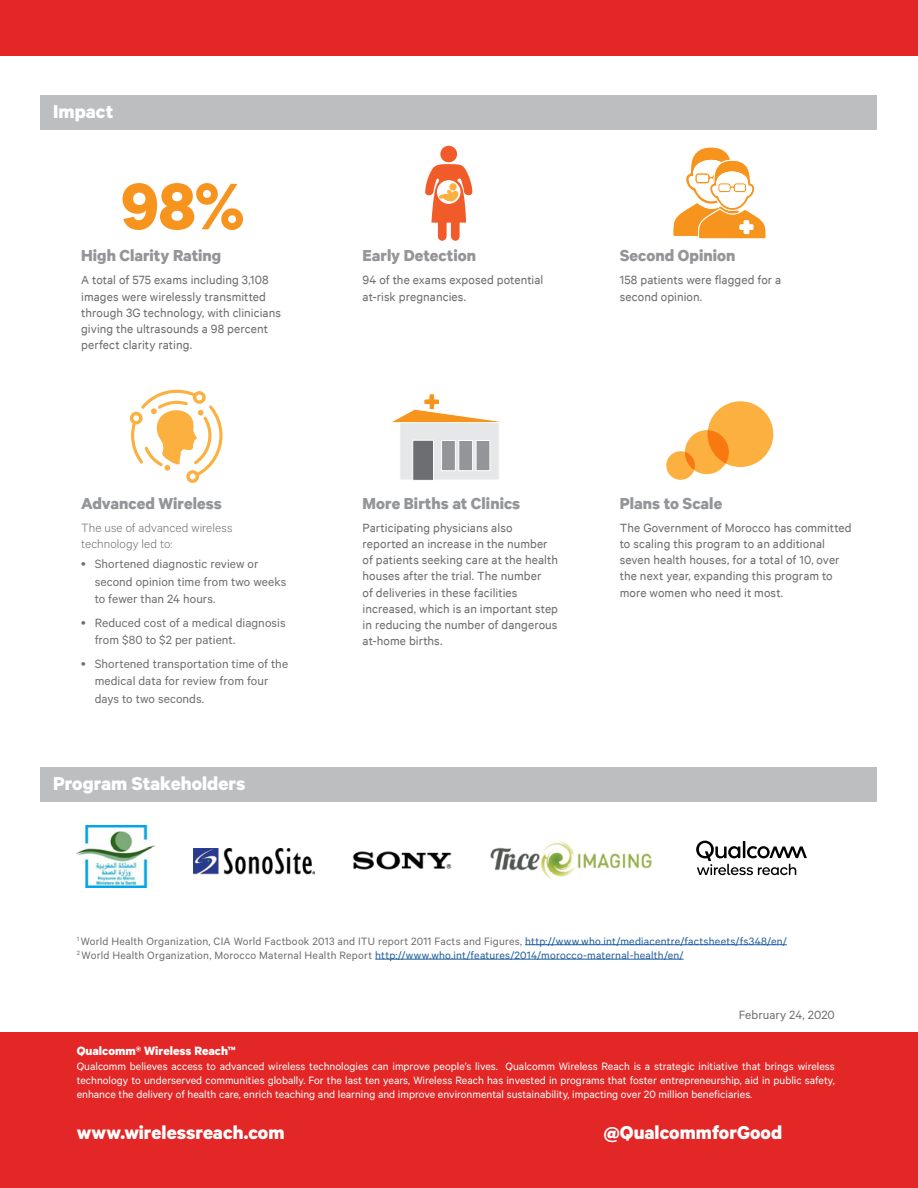
<style>
.page{position:relative;width:918px;height:1188px;background:#fff}
.page>*{position:absolute;margin:0;border:0;box-sizing:border-box;transform-origin:0 0}
.t1{font:700 74.1px "Qualcomm";color:#f7941e}
.t2{font:700 21px "Qualcomm";color:#fff}
.t3{font:700 18px "Qualcomm Office";color:#939598}
.t4{font:13.5px/16.2px "Qualcomm Office";letter-spacing:.005em;color:#6d6e71}
.t5{font:13.5px/17.2px "Qualcomm";letter-spacing:.005em;color:#6d6e71}
.t6{font:300 13.5px/16.2px "Qualcomm";letter-spacing:.005em;color:#6d6e71}
.t7{font:700 13.5px "Qualcomm";color:#fff}
.t8{font:12px/14.4px "Qualcomm";color:#fff;text-align:justify}
.t9{font:12px/14.4px "Qualcomm";letter-spacing:.02em;color:#6d6e71}
.s1{color:#215e9e}
</style>
<div class="page">
<div style="left:0;top:0;width:918px;height:56px;background:#e32726"></div>
<div style="left:0;top:1032px;width:918px;height:156px;background:#e32726"></div>
<img style="left:490px;top:841px;width:163px;height:39px">
<hr style="left:525px;top:944px;width:262px;height:1px;background:#215e9e">
<hr style="left:375px;top:959px;width:309px;height:1px;background:#215e9e">
<img style="left:193px;top:848px;width:121px;height:27px">
<img style="left:352px;top:851px;width:100px;height:19px">
<img style="left:77px;top:826px;width:77px;height:61px">
<svg style="left:673px;top:147px;width:93px;height:92px"></svg>
<svg style="left:130px;top:390px;width:93px;height:93px"></svg>
<svg style="left:425px;top:146px;width:48px;height:95px"></svg>
<div style="left:449px;top:183px;width:8px;height:8px;background:#fbb040;border-radius:50%"></div>
<div style="left:399px;top:420px;width:101px;height:60px;background:#e6e7e8;border:1px solid #fff"></div>
<div style="left:476px;top:440px;width:14px;height:31px;background:#939598;border:1px solid #fff"></div>
<div style="left:458px;top:440px;width:15px;height:31px;background:#939598;border:1px solid #fff"></div>
<div style="left:441px;top:440px;width:15px;height:31px;background:#939598;border:1px solid #fff"></div>
<div style="left:412px;top:440px;width:22px;height:41px;background:#6d6e71;border:1px solid #fff"></div>
<svg style="left:391px;top:393px;width:113px;height:30px"></svg>
<div style="left:666px;top:451px;width:29px;height:29px;background:#fbb040;border-radius:50%"></div>
<div style="left:685px;top:430px;width:44px;height:44px;background:#fbb040;border-radius:50%"></div>
<div style="left:708px;top:401px;width:65px;height:66px;background:#fbb040;border-radius:50%"></div>
<div style="left:40px;top:95px;width:838px;height:35px;background:#bcbec0"></div>
<div style="left:40px;top:767px;width:838px;height:34px;background:#bcbec0"></div>
<svg style="left:696px;top:841px;width:111px;height:34px"></svg>
<h2 class="t2" style="left:53px;top:99px;width:61px">Impact</h2>
<h1 class="t1" style="left:121px;top:161px;width:126px">98%</h1>
<h3 class="t3" style="left:81px;top:245px;width:142px">High Clarity Rating</h3>
<p class="t4" style="left:81px;top:272px;width:201px">A total of 575 exams including 3,108 images were wirelessly transmitted through 3G technology, with clinicians giving the ultrasounds a 98 percent perfect clarity rating.</p>
<h3 class="t3" style="left:81px;top:492px;width:142px">Advanced Wireless</h3>
<p class="t6" style="left:81px;top:519px;width:153px">The use of advanced wireless technology led to:</p>
<p class="t5" style="left:95px;top:555px;width:193px">Shortened diagnostic review or second opinion time from two weeks to fewer than 24 hours.</p>
<p class="t5" style="left:95px;top:613px;width:192px">Reduced cost of a medical diagnosis from $80 to $2 per patient.</p>
<p class="t5" style="left:95px;top:655px;width:195px">Shortened transportation time of the medical data for review from four days to two seconds.</p>
<h2 class="t2" style="left:53px;top:771px;width:194px">Program Stakeholders</h2>
<h3 class="t3" style="left:363px;top:245px;width:115px">Early Detection</h3>
<p class="t4" style="left:363px;top:272px;width:182px">94 of the exams exposed potential at-risk pregnancies.</p>
<h3 class="t3" style="left:620px;top:245px;width:117px">Second Opinion</h3>
<p class="t4" style="left:620px;top:272px;width:163px">158 patients were flagged for a second opinion.</p>
<h3 class="t3" style="left:363px;top:492px;width:159px">More Births at Clinics</h3>
<p class="t4" style="left:363px;top:519px;width:197px">Participating physicians also reported an increase in the number of patients seeking care at the health houses after the trial. The number<br>of deliveries in these facilities increased, which is an important step in reducing the number of dangerous at-home births.</p>
<h3 class="t3" style="left:620px;top:492px;width:104px">Plans to Scale</h3>
<p class="t4" style="left:620px;top:519px;width:233px">The Government of Morocco has committed to scaling this program to an additional seven health houses, for a total of 10, over the next year, expanding this program to more women who need it most.</p>
<p class="t9" style="left:77px;top:933px;width:712px"><sup>1</sup> World Health Organization, CIA World Factbook 2013 and ITU report 2011 Facts and Figures, <span class="s1">http://www.who.int/mediacentre/factsheets/fs348/en/<br></span><sup>2</sup> World Health Organization, Morocco Maternal Health Report <span class="s1">http://www.who.int/features/2014/morocco-maternal-health/en/</span></p>
<p class="t5" style="left:739px;top:1006px;width:98px">February 24, 2020</p>
<p class="t7" style="left:77px;top:1043px;width:161px">Qualcomm® Wireless Reach™</p>
<p class="t8" style="left:77px;top:1058px;width:760px">Qualcomm believes access to advanced wireless technologies can improve people’s lives. Qualcomm Wireless Reach is a strategic initiative that brings wireless technology to underserved communities globally. For the last ten years, Wireless Reach has invested in programs that foster entrepreneurship, aid in public safety, enhance the delivery of health care, enrich teaching and learning and improve environmental sustainability, impacting over 20 million beneficiaries.</p>
<h2 class="t2" style="left:77px;top:1120px;width:209px">www.wirelessreach.com</h2>
<h2 class="t2" style="left:604px;top:1120px;width:180px">@QualcommforGood</h2>
</div>
